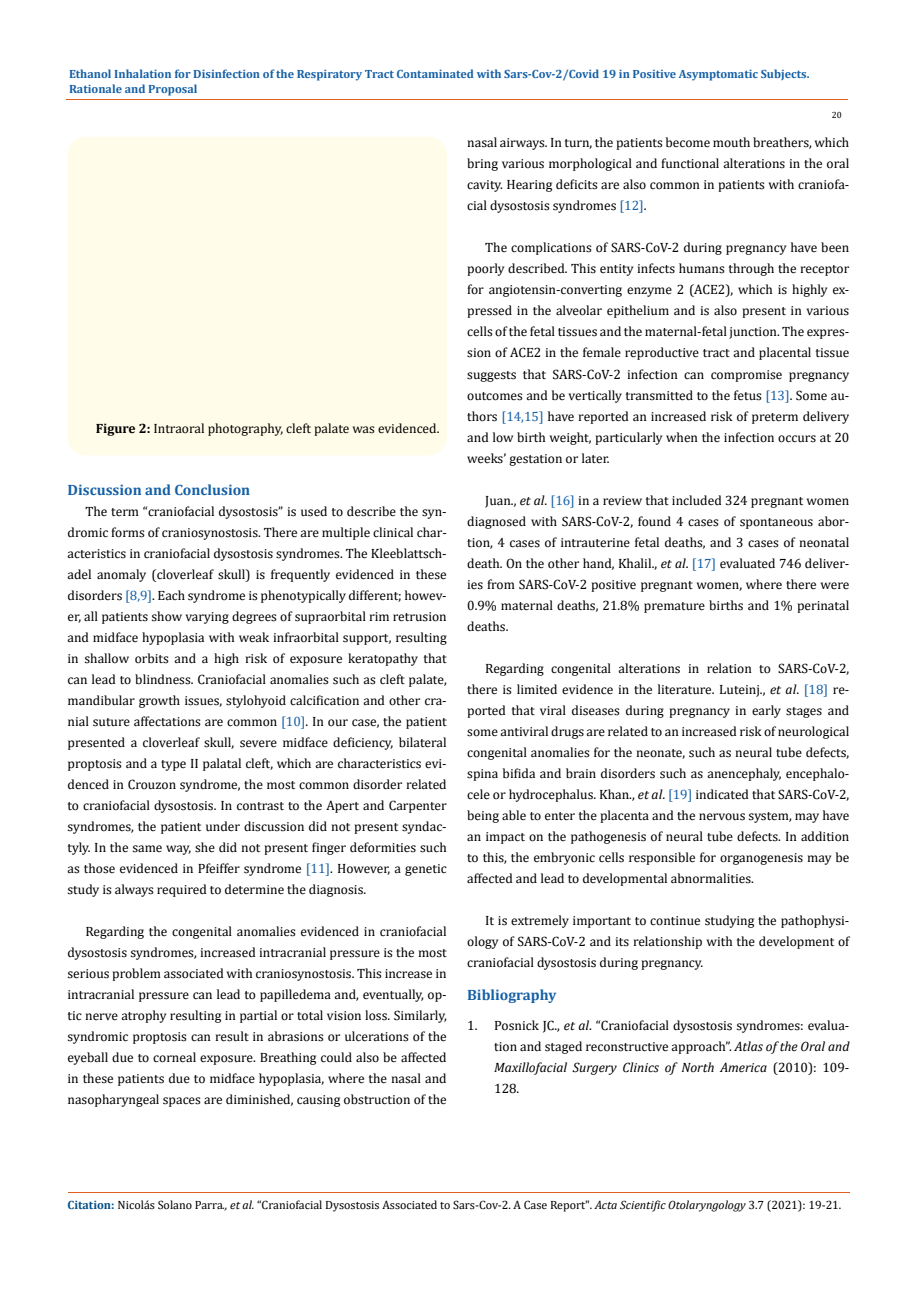
<style>
.page{position:relative;width:917px;height:1296px;background:#fff}
.page>*{position:absolute;margin:0;border:0;box-sizing:border-box;transform-origin:0 0}
.t1{font:700 15px "Cambria";color:#1560a6}
.t2{font:13.5px/21px "Cambria";color:#000;text-align:justify}
.t3{font:700 12px/15px "Cambria";color:#1560a6}
.t4{font:12px "Cambria";color:#000}
.t5{font:9px "Cambria";color:#000}
.s1{font-weight:700}
.s2{color:#1560a6}
.s3{font-style:italic}
.s4{font-weight:700;color:#035089}
</style>
<div class="page">
<hr style="left:66px;top:99px;width:782px;height:1px;background:#e05d1a">
<div style="left:67px;top:137px;width:380px;height:318px;background:#fffde9;border-radius:18px"></div>
<hr style="left:68px;top:1192px;width:781px;height:1px;background:#e05d1a">
<p class="t3" style="left:69px;top:66px;width:742px">Ethanol Inhalation for Disinfection of the Respiratory Tract Contaminated with Sars-Cov-2/Covid 19 in Positive Asymptomatic Subjects.<br>Rationale and Proposal</p>
<p class="t5" style="left:831px;top:109px;width:11px">20</p>
<p class="t2" style="left:96px;top:418px;width:345px"><span class="s1">Figure 2:</span> Intraoral photography, cleft palate was evidenced.</p>
<p class="t1" style="left:67px;top:479px;width:184px">Discussion and Conclusion</p>
<p class="t2" style="left:67px;top:501px;width:381px;text-indent:18px">The term “craniofacial dysostosis” is used to describe the syn&shy;dromic forms of craniosynostosis. There are multiple clinical char&shy;acteristics in craniofacial dysostosis syndromes. The Kleeblattsch&shy;adel anomaly (cloverleaf skull) is frequently evidenced in these disorders <span class="s2">[8,9]</span>. Each syndrome is phenotypically different; howev&shy;er, all patients show varying degrees of supraorbital rim retrusion and midface hypoplasia with weak infraorbital support, resulting in shallow orbits and a high risk of exposure keratopathy that can lead to blindness. Craniofacial anomalies such as cleft palate, mandibular growth issues, stylohyoid calcification and other cra&shy;nial suture affectations are common <span class="s2">[10]</span>. In our case, the patient presented a cloverleaf skull, severe midface deficiency, bilateral proptosis and a type II palatal cleft, which are characteristics evi&shy;denced in Crouzon syndrome, the most common disorder related to craniofacial dysostosis. In contrast to the Apert and Carpenter syndromes, the patient under discussion did not present syndac&shy;tyly. In the same way, she did not present finger deformities such as those evidenced in Pfeiffer syndrome <span class="s2">[11]</span>. However, a genetic study is always required to determine the diagnosis.</p>
<p class="t2" style="left:67px;top:921px;width:381px;text-indent:18px">Regarding the congenital anomalies evidenced in craniofacial dysostosis syndromes, increased intracranial pressure is the most serious problem associated with craniosynostosis. This increase in intracranial pressure can lead to papilledema and, eventually, op&shy;tic nerve atrophy resulting in partial or total vision loss. Similarly, syndromic proptosis can result in abrasions or ulcerations of the eyeball due to corneal exposure. Breathing could also be affected in these patients due to midface hypoplasia, where the nasal and nasopharyngeal spaces are diminished, causing obstruction of the</p>
<p class="t2" style="left:467px;top:132px;width:384px">nasal airways. In turn, the patients become mouth breathers, which bring various morphological and functional alterations in the oral cavity. Hearing deficits are also common in patients with craniofa&shy;cial dysostosis syndromes <span class="s2">[12]</span>.</p>
<p class="t2" style="left:467px;top:237px;width:384px;text-indent:18px">The complications of SARS-CoV-2 during pregnancy have been poorly described. This entity infects humans through the receptor for angiotensin-converting enzyme 2 (ACE2), which is highly ex&shy;pressed in the alveolar epithelium and is also present in various cells of the fetal tissues and the maternal-fetal junction. The expres&shy;sion of ACE2 in the female reproductive tract and placental tissue suggests that SARS-CoV-2 infection can compromise pregnancy outcomes and be vertically transmitted to the fetus <span class="s2">[13]</span>. Some au&shy;thors <span class="s2">[14,15]</span> have reported an increased risk of preterm delivery and low birth weight, particularly when the infection occurs at 20 weeks’ gestation or later.</p>
<p class="t2" style="left:467px;top:489px;width:384px;text-indent:18px">Juan., <span class="s3">et al</span>. <span class="s2">[16]</span> in a review that included 324 pregnant women diagnosed with SARS-CoV-2, found 4 cases of spontaneous abor&shy;tion, 4 cases of intrauterine fetal deaths, and 3 cases of neonatal death. On the other hand, Khalil., <span class="s3">et al</span>. <span class="s2">[17]</span> evaluated 746 deliver&shy;ies from SARS-CoV-2 positive pregnant women, where there were 0.9% maternal deaths, 21.8% premature births and 1% perinatal deaths.</p>
<p class="t2" style="left:467px;top:657px;width:384px;text-indent:18px">Regarding congenital alterations in relation to SARS-CoV-2, there is limited evidence in the literature. Luteinj., <span class="s3">et al</span>. <span class="s2">[18]</span> re&shy;ported that viral diseases during pregnancy in early stages and some antiviral drugs are related to an increased risk of neurological congenital anomalies for the neonate, such as neural tube defects, spina bifida and brain disorders such as anencephaly, encephalo&shy;cele or hydrocephalus. Khan., <span class="s3">et al</span>. <span class="s2">[19]</span> indicated that SARS-CoV-2, being able to enter the placenta and the nervous system, may have an impact on the pathogenesis of neural tube defects. In addition to this, the embryonic cells responsible for organogenesis may be affected and lead to developmental abnormalities.</p>
<p class="t2" style="left:467px;top:909px;width:384px;text-indent:18px">It is extremely important to continue studying the pathophysi&shy;ology of SARS-CoV-2 and its relationship with the development of craniofacial dysostosis during pregnancy.</p>
<p class="t1" style="left:467px;top:984px;width:91px">Bibliography</p>
<p class="t2" style="left:494px;top:1015px;width:357px;text-indent:-27px">1. Posnick JC., <span class="s3">et al</span>. “Craniofacial dysostosis syndromes: evalua&shy;tion and staged reconstructive approach”. <span class="s3">Atlas of the Oral and Maxillofacial Surgery Clinics of North America</span> (2010): 109- 128.</p>
<p class="t4" style="left:68px;top:1198px;width:775px"><span class="s4">Citation:</span> Nicolás Solano Parra<span class="s3">., et al.</span> “Craniofacial Dysostosis Associated to Sars-Cov-2. A Case Report". <span class="s3">Acta Scientific Otolaryngology</span> 3.7 (2021): 19-21.</p>
</div>
